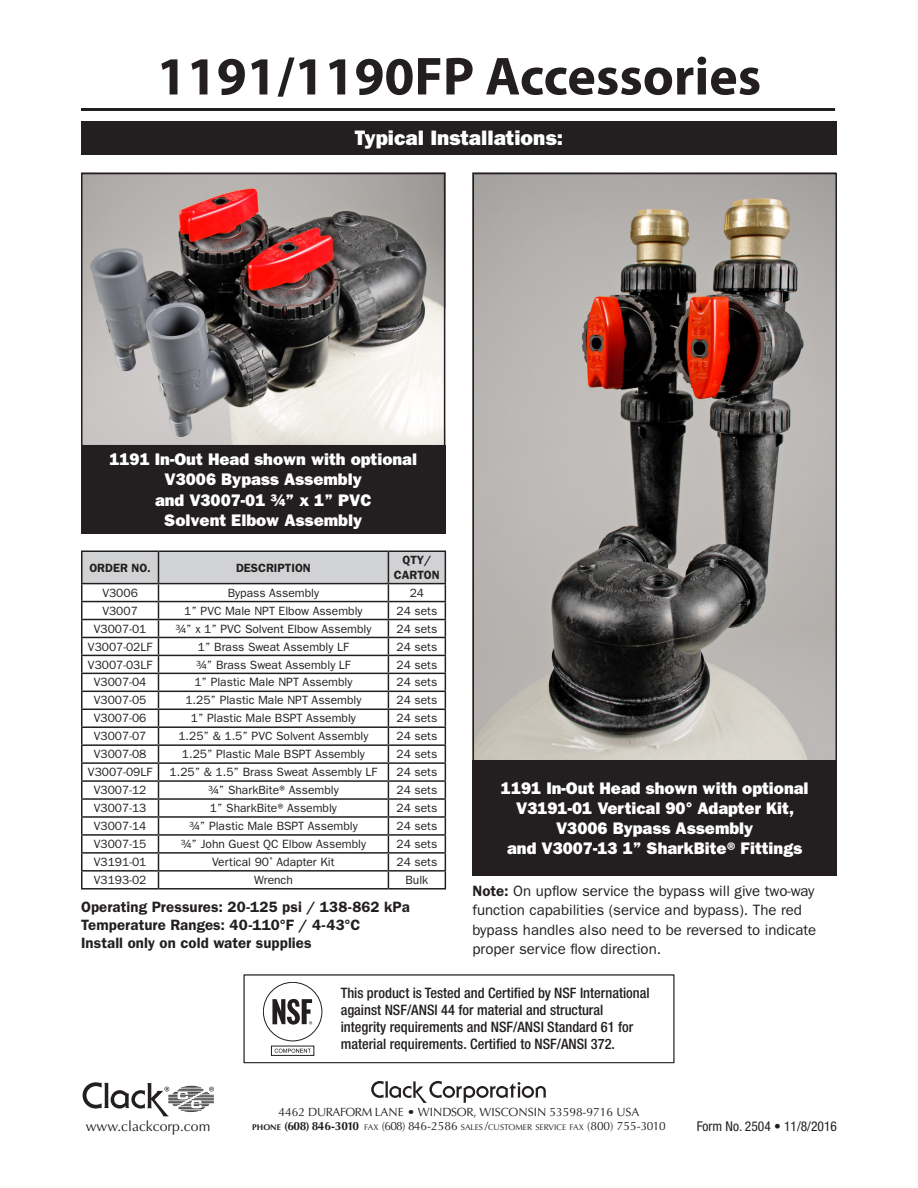
<style>
.page{position:relative;width:918px;height:1188px;background:#fff}
.page>*{position:absolute;margin:0;border:0;box-sizing:border-box;transform-origin:0 0}
.t1{font:700 54px "Myriad Pro";color:#231f20}
.t2{font:21px "ITC Franklin Gothic Std Hvy";color:#fff}
.t3{font:16.8px/20.2px "ITC Franklin Gothic Std Hvy";color:#fff;text-align:center}
.t4{font:15px/19.5px "ITC Franklin Gothic Std";color:#231f20}
.t5{font:600 15px/18px "ITC Franklin Gothic Std";letter-spacing:.005em;color:#231f20}
.t6{font:500 condensed 14.4px/16.8px "Helvetica Neue LT Std";color:#231f20}
.t7{font:13.95px "Optima LT Std";color:#231f20}
.t8{font:condensed 13.5px "Helvetica Neue LT Std";color:#231f20}
.t9{font:12px "ITC Franklin Gothic Std";color:#231f20}
.t10{font:600 12px/14.4px "ITC Franklin Gothic Std";color:#231f20;text-align:center}
.t11{font:11.85px "Optima LT Std";color:#231f20}
.t12{font:8.4px "Optima LT Std";color:#231f20}
.s1{font-weight:600}
.s2{font-weight:700}
.s3{font-weight:700;font-size:11.85px}
.s4{font-size:11.85px}
</style>
<div class="page">
<hr style="left:81px;top:108px;width:754px;height:3px;background:#231f20">
<hr style="left:81px;top:550px;width:77px;height:2px;background:#231f20">
<hr style="left:158px;top:550px;width:230px;height:2px;background:#231f20">
<hr style="left:388px;top:550px;width:58px;height:2px;background:#231f20">
<svg style="left:81px;top:551px;width:365px;height:337px"></svg>
<hr style="left:81px;top:888px;width:77px;height:2px;background:#231f20">
<hr style="left:158px;top:888px;width:230px;height:2px;background:#231f20">
<hr style="left:388px;top:888px;width:58px;height:2px;background:#231f20">
<img style="left:84px;top:176px;width:358px;height:267px">
<div style="left:81px;top:173px;width:364px;height:273px;border:2px solid #231f20"></div>
<div style="left:81px;top:445px;width:365px;height:89px;background:#231f20"></div>
<img style="left:475px;top:176px;width:359px;height:584px">
<div style="left:472px;top:173px;width:365px;height:590px;border:2px solid #231f20"></div>
<div style="left:472px;top:760px;width:365px;height:116px;background:#231f20"></div>
<div style="left:81px;top:122px;width:756px;height:33px;background:#231f20"></div>
<svg style="left:83px;top:1082px;width:131px;height:34px"></svg>
<svg style="left:371px;top:1081px;width:175px;height:22px"></svg>
<div style="left:244px;top:975px;width:430px;height:88px;border:1px solid #231f20"></div>
<div style="left:263px;top:982px;width:59px;height:59px;border:1px solid #231f20;border-radius:50%"></div>
<svg style="left:272px;top:999px;width:40px;height:26px"></svg>
<div style="left:271px;top:1046px;width:43px;height:10px;border:1px solid #231f20"></div>
<svg style="left:275px;top:1049px;width:36px;height:4px"></svg>
<h1 class="t1" style="left:157px;top:41px;width:606px">1191/1190FP Accessories</h1>
<h2 class="t2" style="left:355px;top:126px;width:210px">Typical Installations:</h2>
<h3 class="t3" style="left:109px;top:449px;width:309px">1191 In-Out Head shown with optional<br>V3006 Bypass Assembly<br>and V3007-01 ¾” x 1” PVC<br>Solvent Elbow Assembly</h3>
<p class="t10" style="left:89px;top:560px;width:63px">ORDER NO.</p>
<p class="t10" style="left:236px;top:560px;width:76px">DESCRIPTION</p>
<p class="t10" style="left:394px;top:553px;width:47px">QTY/<br>CARTON</p>
<p class="t9" style="left:102px;top:586px;width:37px">V3006</p>
<p class="t9" style="left:228px;top:586px;width:93px">Bypass Assembly</p>
<p class="t9" style="left:410px;top:586px;width:16px">24</p>
<p class="t9" style="left:102px;top:604px;width:37px">V3007</p>
<p class="t9" style="left:184px;top:604px;width:180px">1” PVC Male NPT Elbow Assembly</p>
<p class="t9" style="left:396px;top:604px;width:42px">24 sets</p>
<p class="t9" style="left:94px;top:622px;width:54px">V3007-01</p>
<p class="t9" style="left:175px;top:622px;width:198px">¾” x 1” PVC Solvent Elbow Assembly</p>
<p class="t9" style="left:396px;top:622px;width:42px">24 sets</p>
<p class="t9" style="left:88px;top:640px;width:66px">V3007-02LF</p>
<p class="t9" style="left:198px;top:640px;width:152px">1” Brass Sweat Assembly LF</p>
<p class="t9" style="left:396px;top:640px;width:42px">24 sets</p>
<p class="t9" style="left:88px;top:658px;width:66px">V3007-03LF</p>
<p class="t9" style="left:196px;top:658px;width:156px">¾” Brass Sweat Assembly LF</p>
<p class="t9" style="left:396px;top:658px;width:42px">24 sets</p>
<p class="t9" style="left:94px;top:675px;width:54px">V3007-04</p>
<p class="t9" style="left:194px;top:675px;width:160px">1” Plastic Male NPT Assembly</p>
<p class="t9" style="left:396px;top:675px;width:42px">24 sets</p>
<p class="t9" style="left:94px;top:693px;width:54px">V3007-05</p>
<p class="t9" style="left:185px;top:693px;width:178px">1.25” Plastic Male NPT Assembly</p>
<p class="t9" style="left:396px;top:693px;width:42px">24 sets</p>
<p class="t9" style="left:94px;top:711px;width:54px">V3007-06</p>
<p class="t9" style="left:191px;top:711px;width:167px">1” Plastic Male BSPT Assembly</p>
<p class="t9" style="left:396px;top:711px;width:42px">24 sets</p>
<p class="t9" style="left:94px;top:729px;width:54px">V3007-07</p>
<p class="t9" style="left:178px;top:729px;width:192px">1.25” &amp; 1.5” PVC Solvent Assembly</p>
<p class="t9" style="left:396px;top:729px;width:42px">24 sets</p>
<p class="t9" style="left:94px;top:747px;width:54px">V3007-08</p>
<p class="t9" style="left:182px;top:747px;width:185px">1.25” Plastic Male BSPT Assembly</p>
<p class="t9" style="left:396px;top:747px;width:42px">24 sets</p>
<p class="t9" style="left:88px;top:765px;width:66px">V3007-09LF</p>
<p class="t9" style="left:170px;top:765px;width:209px">1.25” &amp; 1.5” Brass Sweat Assembly LF</p>
<p class="t9" style="left:396px;top:765px;width:42px">24 sets</p>
<p class="t9" style="left:94px;top:783px;width:54px">V3007-12</p>
<p class="t9" style="left:208px;top:783px;width:132px">¾” SharkBite® Assembly</p>
<p class="t9" style="left:396px;top:783px;width:42px">24 sets</p>
<p class="t9" style="left:94px;top:801px;width:54px">V3007-13</p>
<p class="t9" style="left:210px;top:801px;width:129px">1” SharkBite® Assembly</p>
<p class="t9" style="left:396px;top:801px;width:42px">24 sets</p>
<p class="t9" style="left:94px;top:819px;width:54px">V3007-14</p>
<p class="t9" style="left:189px;top:819px;width:170px">¾” Plastic Male BSPT Assembly</p>
<p class="t9" style="left:396px;top:819px;width:42px">24 sets</p>
<p class="t9" style="left:94px;top:837px;width:54px">V3007-15</p>
<p class="t9" style="left:181px;top:837px;width:187px">¾” John Guest QC Elbow Assembly</p>
<p class="t9" style="left:396px;top:837px;width:42px">24 sets</p>
<p class="t9" style="left:94px;top:855px;width:54px">V3191-01</p>
<p class="t9" style="left:212px;top:855px;width:124px">Vertical 90˚ Adapter Kit</p>
<p class="t9" style="left:396px;top:855px;width:42px">24 sets</p>
<p class="t9" style="left:94px;top:873px;width:54px">V3193-02</p>
<p class="t9" style="left:254px;top:873px;width:40px">Wrench</p>
<p class="t9" style="left:405px;top:873px;width:24px">Bulk</p>
<h3 class="t3" style="left:501px;top:778px;width:309px">1191 In-Out Head shown with optional<br>V3191-01 Vertical 90° Adapter Kit,<br>V3006 Bypass Assembly<br>and V3007-13 1” SharkBite® Fittings</h3>
<p class="t4" style="left:472px;top:881px;width:345px"><span class="s1">Note:</span> On upflow service the bypass will give two-way function capabilities (service and bypass). The red bypass handles also need to be reversed to indicate proper service flow direction.</p>
<p class="t5" style="left:81px;top:898px;width:330px">Operating Pressures: 20-125 psi / 138-862 kPa<br>Temperature Ranges: 40-110°F / 4-43°C<br>Install only on cold water supplies</p>
<p class="t6" style="left:341px;top:985px;width:310px">This product is Tested and Certified by NSF International against NSF/ANSI 44 for material and structural integrity requirements and NSF/ANSI Standard 61 for material requirements. Certified to NSF/ANSI 372.</p>
<p class="t11" style="left:279px;top:1105px;width:362px">4462 DURAFORM LANE • WINDSOR, WISCONSIN 53598-9716 USA</p>
<p class="t7" style="left:86px;top:1118px;width:126px">www.clackcorp.com</p>
<p class="t12" style="left:252px;top:1122px;width:415px"><span class="s2">PHONE</span> <span class="s3">(608) 846-3010</span> FAX <span class="s4">(608) 846-2586</span> SALES <span class="s4">/</span>CUSTOMER SERVICE FAX <span class="s4">(800) 755-3010</span></p>
<p class="t8" style="left:697px;top:1118px;width:142px">Form No. 2504 • 11/8/2016</p>
</div>
